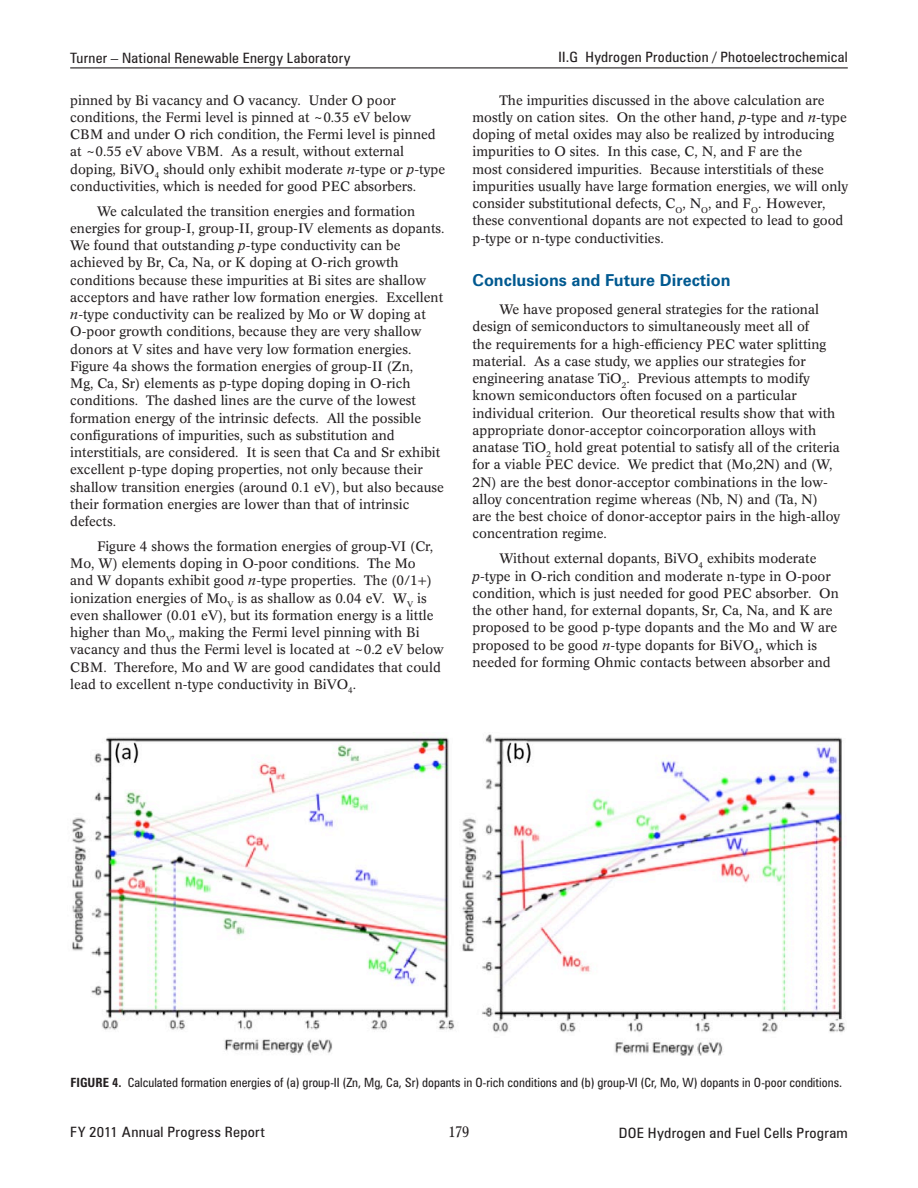
<style>
.page{position:relative;width:918px;height:1188px;background:#fff}
.page>*{position:absolute;margin:0;border:0;box-sizing:border-box;transform-origin:0 0}
._1_RptObjHead{font:700 16.5px "Zurich BT";color:#005990}
.t1{font:condensed 15px "Concorde BE";color:#231f20}
.t2{font:condensed 14.25px "Zurich BT";letter-spacing:.015em;color:#231f20;scale:1.05 1}
.t3{font:condensed 14.25px "Zurich BT";letter-spacing:.015em;color:#231f20;scale:1.08 1}
._1_Body_text{font:13.5px/17.2px "Concorde BE";color:#231f20}
._1_FigureTitle{font:condensed 12.75px "Zurich BT";color:#231f20}
.s1{font-style:italic}
.s2{font-weight:700}
</style>
<div class="page">
<hr style="left:70px;top:67px;width:778px;height:1px;background:#231f20">
<img style="left:72px;top:734px;width:773px;height:321px">
<p class="t2" style="left:70px;top:49px;width:269px">Turner – National Renewable Energy Laboratory</p>
<p class="t2" style="left:559px;top:49px;width:277px">II.G Hydrogen Production / Photoelectrochemical</p>
<p class="_1_Body_text" style="left:70px;top:91px;width:376px">pinned by Bi vacancy and O vacancy. Under O poor conditions, the Fermi level is pinned at ~0.35 eV below CBM and under O rich condition, the Fermi level is pinned at ~0.55 eV above VBM. As a result, without external doping, BiVO<sub>4</sub> should only exhibit moderate <span class="s1">n</span>-type or <span class="s1">p</span>-type conductivities, which is needed for good PEC absorbers.</p>
<p class="_1_Body_text" style="left:70px;top:203px;width:376px;text-indent:27px">We calculated the transition energies and formation energies for group-I, group-II, group-IV elements as dopants.<br>We found that outstanding <span class="s1">p</span>-type conductivity can be achieved by Br, Ca, Na, or K doping at O-rich growth conditions because these impurities at Bi sites are shallow acceptors and have rather low formation energies. Excellent <span class="s1">n</span>-type conductivity can be realized by Mo or W doping at O-poor growth conditions, because they are very shallow donors at V sites and have very low formation energies.<br>Figure 4a shows the formation energies of group-II (Zn,<br>Mg, Ca, Sr) elements as p-type doping doping in O-rich conditions. The dashed lines are the curve of the lowest formation energy of the intrinsic defects. All the possible configurations of impurities, such as substitution and interstitials, are considered. It is seen that Ca and Sr exhibit excellent p-type doping properties, not only because their shallow transition energies (around 0.1 eV), but also because their formation energies are lower than that of intrinsic defects.</p>
<p class="_1_Body_text" style="left:70px;top:538px;width:375px;text-indent:27px">Figure 4 shows the formation energies of group-VI (Cr, Mo, W) elements doping in O-poor conditions. The Mo<br>and W dopants exhibit good <span class="s1">n</span>-type properties. The (0/1+) ionization energies of Mo<sub>V</sub> is as shallow as 0.04 eV. W<sub>V</sub> is even shallower (0.01 eV), but its formation energy is a little higher than Mo<sub>V</sub>, making the Fermi level pinning with Bi vacancy and thus the Fermi level is located at ~0.2 eV below CBM. Therefore, Mo and W are good candidates that could lead to excellent n-type conductivity in BiVO<sub>4</sub>.</p>
<p class="_1_Body_text" style="left:472px;top:91px;width:377px;text-indent:27px">The impurities discussed in the above calculation are mostly on cation sites. On the other hand, <span class="s1">p</span>-type and <span class="s1">n</span>-type doping of metal oxides may also be realized by introducing impurities to O sites. In this case, C, N, and F are the<br>most considered impurities. Because interstitials of these impurities usually have large formation energies, we will only consider substitutional defects, C<sub>O</sub>, N<sub>O</sub>, and F<sub>O</sub>. However, these conventional dopants are not expected to lead to good p-type or n-type conductivities.</p>
<p class="_1_RptObjHead" style="left:472px;top:270px;width:260px">Conclusions and Future Direction</p>
<p class="_1_Body_text" style="left:472px;top:301px;width:369px;text-indent:27px">We have proposed general strategies for the rational design of semiconductors to simultaneously meet all of<br>the requirements for a high-efficiency PEC water splitting material. As a case study, we applies our strategies for engineering anatase TiO<sub>2</sub>. Previous attempts to modify known semiconductors often focused on a particular individual criterion. Our theoretical results show that with appropriate donor-acceptor coincorporation alloys with anatase TiO<sub>2</sub> hold great potential to satisfy all of the criteria for a viable PEC device. We predict that (Mo,2N) and (W, 2N) are the best donor-acceptor combinations in the low&shy;alloy concentration regime whereas (Nb, N) and (Ta, N) are the best choice of donor-acceptor pairs in the high-alloy concentration regime.</p>
<p class="_1_Body_text" style="left:472px;top:550px;width:368px;text-indent:27px">Without external dopants, BiVO<sub>4</sub> exhibits moderate <span class="s1">p</span>-type in O-rich condition and moderate n-type in O-poor condition, which is just needed for good PEC absorber. On the other hand, for external dopants, Sr, Ca, Na, and K are proposed to be good p-type dopants and the Mo and W are proposed to be good <span class="s1">n</span>-type dopants for BiVO<sub>4</sub>, which is needed for forming Ohmic contacts between absorber and</p>
<p class="_1_FigureTitle" style="left:70px;top:1075px;width:773px"><span class="s2">FIGURE 4.</span> Calculated formation energies of (a) group-II (Zn, Mg, Ca, Sr) dopants in O-rich conditions and (b) group-VI (Cr, Mo, W) dopants in O-poor conditions.</p>
<p class="t3" style="left:70px;top:1124px;width:182px">FY 2011 Annual Progress Report</p>
<p class="t1" style="left:449px;top:1123px;width:22px">179</p>
<p class="t3" style="left:619px;top:1124px;width:213px">DOE Hydrogen and Fuel Cells Program</p>
</div>
